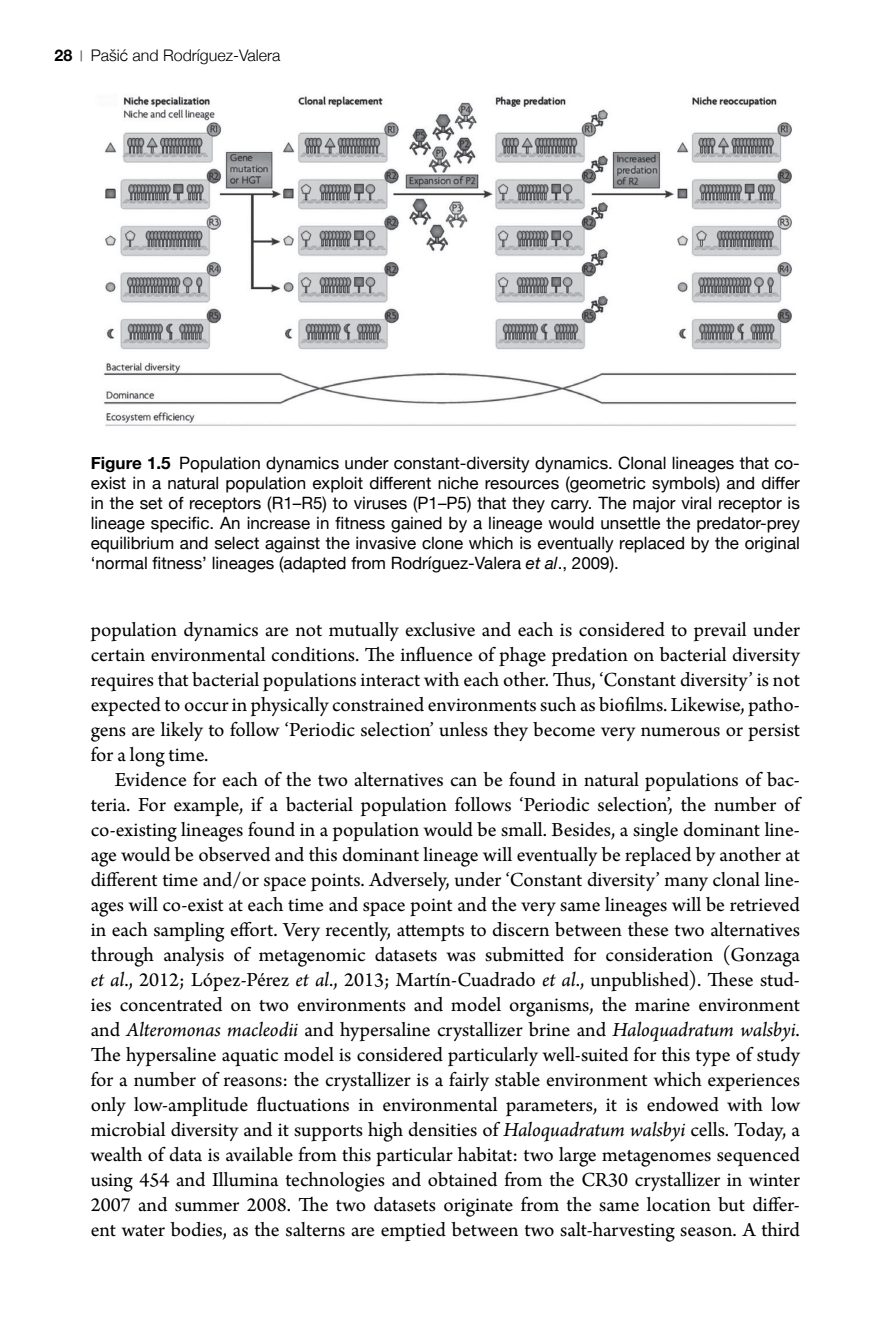
<style>
.page{position:relative;width:885px;height:1327px;background:#fff}
.page>*{position:absolute;margin:0;border:0;box-sizing:border-box;transform-origin:0 0}
.t1{font:21px/25px "Arno Pro";color:#000;text-align:justify}
.t2{font:17px/20px "Helvetica Neue";color:#000;text-align:justify}
.t3{font:300 16px "Helvetica Neue";color:#000}
.s1{font-weight:700}
.s2{font-weight:700;font-size:11px;color:#666}
.s3{font-style:italic}
</style>
<div class="page">
<img style="left:103px;top:96px;width:694px;height:330px">
<p class="t3" style="left:54px;top:43px;width:227px"><span class="s1">28</span> <span class="s2">|</span> Pašić and Rodríguez-Valera</p>
<p class="t2" style="left:91px;top:454px;width:710px"><span class="s1">Figure 1.5</span> Population dynamics under constant-diversity dynamics. Clonal lineages that co&shy;exist in a natural population exploit different niche resources (geometric symbols) and differ in the set of receptors (R1–R5) to viruses (P1–P5) that they carry. The major viral receptor is lineage specific. An increase in fitness gained by a lineage would unsettle the predator-prey equilibrium and select against the invasive clone which is eventually replaced by the original ‘normal fitness’ lineages (adapted from Rodríguez-Valera <span class="s3">et al</span>., 2009).</p>
<p class="t1" style="left:91px;top:618px;width:710px">population dynamics are not mutually exclusive and each is considered to prevail under certain environmental conditions. The influence of phage predation on bacterial diversity requires that bacterial populations interact with each other. Thus, ‘Constant diversity’ is not expected to occur in physically constrained environments such as biofilms. Likewise, patho&shy;gens are likely to follow ‘Periodic selection’ unless they become very numerous or persist for a long time.</p>
<p class="t1" style="left:91px;top:768px;width:710px;text-indent:24px">Evidence for each of the two alternatives can be found in natural populations of bac&shy;teria. For example, if a bacterial population follows ‘Periodic selection’, the number of co-existing lineages found in a population would be small. Besides, a single dominant line&shy;age would be observed and this dominant lineage will eventually be replaced by another at different time and/or space points. Adversely, under ‘Constant diversity’ many clonal line&shy;ages will co-exist at each time and space point and the very same lineages will be retrieved in each sampling effort. Very recently, attempts to discern between these two alternatives through analysis of metagenomic datasets was submitted for consideration (Gonzaga <span class="s3">et al</span>., 2012; López-Pérez <span class="s3">et al</span>., 2013; Martín-Cuadrado <span class="s3">et al</span>., unpublished). These stud&shy;ies concentrated on two environments and model organisms, the marine environment and <span class="s3">Alteromonas macleodii</span> and hypersaline crystallizer brine and <span class="s3">Haloquadratum walsbyi</span>.<br>The hypersaline aquatic model is considered particularly well-suited for this type of study for a number of reasons: the crystallizer is a fairly stable environment which experiences only low-amplitude fluctuations in environmental parameters, it is endowed with low microbial diversity and it supports high densities of <span class="s3">Haloquadratum walsbyi</span> cells. Today, a wealth of data is available from this particular habitat: two large metagenomes sequenced using 454 and Illumina technologies and obtained from the CR30 crystallizer in winter 2007 and summer 2008. The two datasets originate from the same location but differ&shy;ent water bodies, as the salterns are emptied between two salt-harvesting season. A third</p>
</div>
